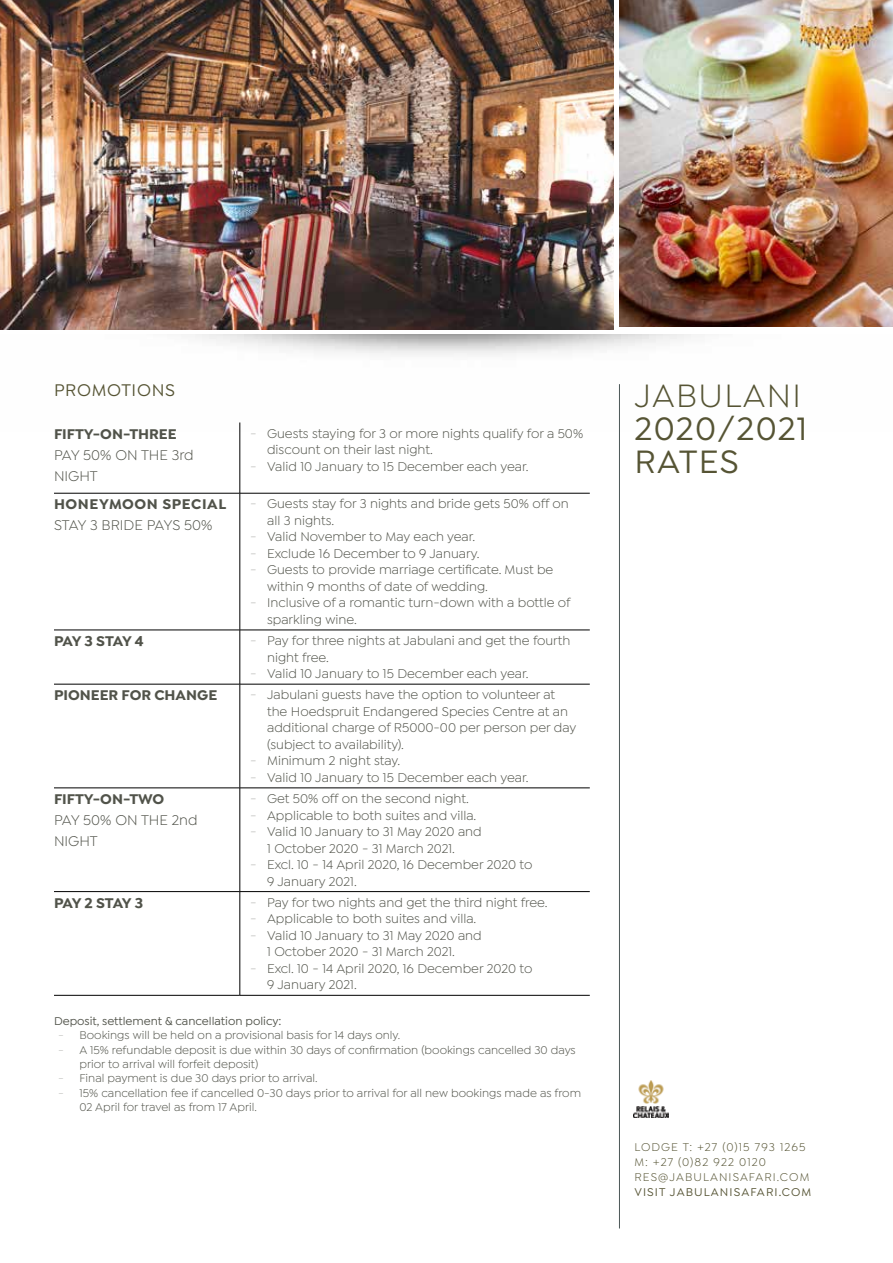
<style>
.page{position:relative;width:893px;height:1263px;background:#fff}
.page>*{position:absolute;margin:0;border:0;box-sizing:border-box;transform-origin:0 0}
.t1{font:500 34.5px/33px "Isidora Sans";letter-spacing:.04em;color:#565434}
.t2{font:34.5px "Isidora Sans";letter-spacing:.04em;color:#565434}
.t3{font:500 18px "Isidora Sans";letter-spacing:.04em;color:#565434}
.t4{font:700 15px "Isidora Sans";color:#51534a}
.t5{font:15px/21px "Isidora Sans";color:#51534a}
.t6{font:700 15px "Isidora Sans";letter-spacing:.04em;color:#51534a}
.t7{font:13.5px/16.5px "Isidora Sans";color:#51534a}
.t8{font:12px/14.4px "Isidora Sans";color:#51534a}
.t9{font:12px/15px "Isidora Sans";letter-spacing:.09em;color:#565434}
.t10{font:500 12px "Isidora Sans";color:#51534a}
.t11{font:500 12px "Isidora Sans";letter-spacing:.09em;color:#565434}
.s1{font-weight:100}
</style>
<div class="page">
<img style="left:633px;top:1080px;width:36px;height:37px">
<img style="left:181px;top:334px;width:524px;height:98px">
<hr style="left:619px;top:384px;width:1px;height:844px;background:#4d5858">
<img style="left:619px;top:0;width:274px;height:327px">
<img style="left:0;top:0;width:613px;height:330px">
<hr style="left:240px;top:422px;width:1px;height:71px;background:#000">
<hr style="left:54px;top:493px;width:186px;height:1px;background:#000">
<hr style="left:240px;top:493px;width:350px;height:1px;background:#000">
<hr style="left:240px;top:493px;width:1px;height:137px;background:#000">
<hr style="left:54px;top:630px;width:186px;height:1px;background:#000">
<hr style="left:240px;top:630px;width:350px;height:1px;background:#000">
<hr style="left:240px;top:630px;width:1px;height:54px;background:#000">
<hr style="left:54px;top:684px;width:186px;height:1px;background:#000">
<hr style="left:240px;top:684px;width:350px;height:1px;background:#000">
<hr style="left:240px;top:684px;width:1px;height:104px;background:#000">
<hr style="left:54px;top:788px;width:186px;height:1px;background:#000">
<hr style="left:240px;top:788px;width:350px;height:1px;background:#000">
<hr style="left:240px;top:788px;width:1px;height:103px;background:#000">
<hr style="left:54px;top:891px;width:186px;height:1px;background:#000">
<hr style="left:240px;top:891px;width:350px;height:1px;background:#000">
<hr style="left:240px;top:892px;width:1px;height:103px;background:#000">
<hr style="left:54px;top:995px;width:186px;height:1px;background:#000">
<hr style="left:240px;top:995px;width:350px;height:1px;background:#000">
<h2 class="t3" style="left:54px;top:379px;width:123px">PROMOTIONS</h2>
<p class="t4" style="left:54px;top:424px;width:124px">FIFTY-ON-THREE</p>
<p class="t5" style="left:54px;top:444px;width:141px">PAY 50% ON THE 3rd<br>NIGHT</p>
<p class="t6" style="left:54px;top:495px;width:174px">HONEYMOON SPECIAL</p>
<p class="t5" style="left:54px;top:515px;width:160px">STAY 3 BRIDE PAYS 50%</p>
<p class="t7" style="left:267px;top:425px;width:318px;text-indent:-17px"><span class="s1">-</span> Guests staying for 3 or more nights qualify for a 50% discount on their last night.</p>
<p class="t7" style="left:250px;top:458px;width:280px"><span class="s1">-</span> Valid 10 January to 15 December each year.</p>
<p class="t7" style="left:267px;top:496px;width:303px;text-indent:-17px"><span class="s1">-</span> Guests stay for 3 nights and bride gets 50% off on all 3 nights.</p>
<p class="t7" style="left:250px;top:529px;width:227px"><span class="s1">-</span> Valid November to May each year.</p>
<p class="t7" style="left:250px;top:545px;width:231px"><span class="s1">-</span> Exclude 16 December to 9 January.</p>
<p class="t7" style="left:267px;top:562px;width:288px;text-indent:-17px"><span class="s1">-</span> Guests to provide marriage certificate. Must be within 9 months of date of wedding.</p>
<p class="t7" style="left:267px;top:595px;width:305px;text-indent:-17px"><span class="s1">-</span> Inclusive of a romantic turn-down with a bottle of sparkling wine.</p>
<p class="t4" style="left:54px;top:632px;width:91px">PAY 3 STAY 4</p>
<p class="t7" style="left:267px;top:632px;width:305px;text-indent:-17px"><span class="s1">-</span> Pay for three nights at Jabulani and get the fourth night free.</p>
<p class="t7" style="left:250px;top:665px;width:280px"><span class="s1">-</span> Valid 10 January to 15 December each year.</p>
<p class="t4" style="left:54px;top:686px;width:165px">PIONEER FOR CHANGE</p>
<p class="t7" style="left:267px;top:687px;width:311px;text-indent:-17px"><span class="s1">-</span> Jabulani guests have the option to volunteer at the Hoedspruit Endangered Species Centre at an additional charge of R5000-00 per person per day (subject to availability).</p>
<p class="t7" style="left:250px;top:752px;width:152px"><span class="s1">-</span> Minimum 2 night stay.</p>
<p class="t7" style="left:250px;top:769px;width:280px"><span class="s1">-</span> Valid 10 January to 15 December each year.</p>
<p class="t4" style="left:54px;top:790px;width:112px">FIFTY-ON-TWO</p>
<p class="t5" style="left:54px;top:809px;width:145px">PAY 50% ON THE 2nd<br>NIGHT</p>
<p class="t7" style="left:250px;top:790px;width:220px"><span class="s1">-</span> Get 50% off on the second night.</p>
<p class="t7" style="left:250px;top:807px;width:228px"><span class="s1">-</span> Applicable to both suites and villa.</p>
<p class="t7" style="left:267px;top:823px;width:216px;text-indent:-17px"><span class="s1">-</span> Valid 10 January to 31 May 2020 and<br>1 October 2020 - 31 March 2021.</p>
<p class="t7" style="left:267px;top:856px;width:267px;text-indent:-17px"><span class="s1">-</span> Excl. 10 - 14 April 2020, 16 December 2020 to<br>9 January 2021.</p>
<p class="t4" style="left:54px;top:894px;width:91px">PAY 2 STAY 3</p>
<p class="t7" style="left:250px;top:894px;width:299px"><span class="s1">-</span> Pay for two nights and get the third night free.</p>
<p class="t7" style="left:250px;top:910px;width:228px"><span class="s1">-</span> Applicable to both suites and villa.</p>
<p class="t7" style="left:267px;top:927px;width:216px;text-indent:-17px"><span class="s1">-</span> Valid 10 January to 31 May 2020 and<br>1 October 2020 - 31 March 2021.</p>
<p class="t7" style="left:267px;top:960px;width:267px;text-indent:-17px"><span class="s1">-</span> Excl. 10 - 14 April 2020, 16 December 2020 to<br>9 January 2021.</p>
<p class="t10" style="left:54px;top:1014px;width:229px">Deposit, settlement &amp; cancellation policy:</p>
<p class="t8" style="left:58px;top:1028px;width:344px"><span class="s1">-</span> Bookings will be held on a provisional basis for 14 days only.</p>
<p class="t8" style="left:80px;top:1042px;width:498px;text-indent:-21px"><span class="s1">-</span> A 15% refundable deposit is due within 30 days of confirmation (bookings cancelled 30 days prior to arrival will forfeit deposit)</p>
<p class="t8" style="left:58px;top:1071px;width:261px"><span class="s1">-</span> Final payment is due 30 days prior to arrival.</p>
<p class="t8" style="left:80px;top:1086px;width:503px;text-indent:-21px"><span class="s1">-</span> 15% cancellation fee if cancelled 0-30 days prior to arrival for all new bookings made as from<br>02 April for travel as from 17 April.</p>
<h1 class="t2" style="left:634px;top:376px;width:168px">JABULANI</h1>
<h1 class="t1" style="left:634px;top:412px;width:175px">2020/2021<br>RATES</h1>
<p class="t9" style="left:634px;top:1139px;width:176px">LODGE T: +27 (0)15 793 1265<br>M: +27 (0)82 922 0120<br>RES@JABULANISAFARI.COM</p>
<p class="t11" style="left:634px;top:1185px;width:178px">VISIT JABULANISAFARI.COM</p>
</div>
